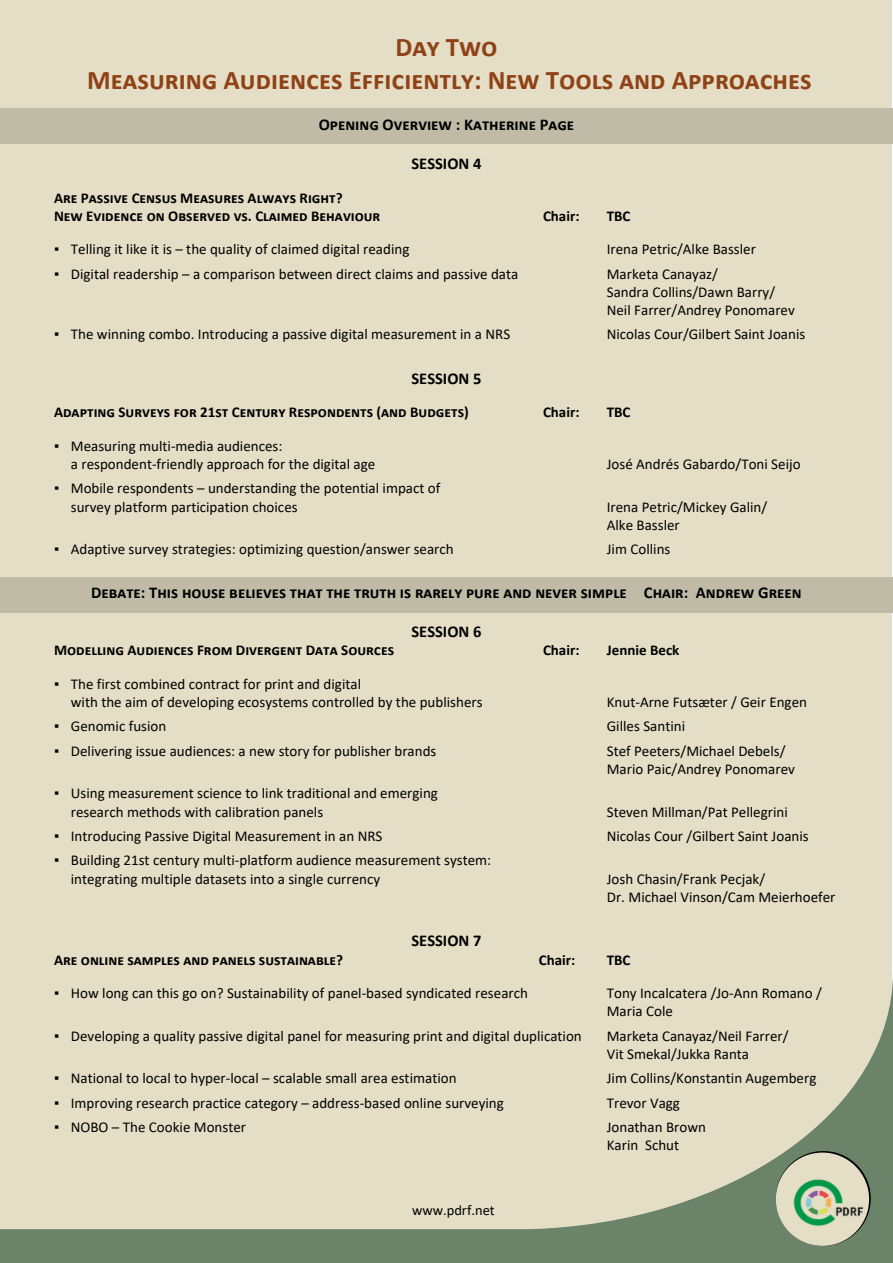
<style>
.page{position:relative;width:893px;height:1263px;background:#fff}
.page>*{position:absolute;margin:0;border:0;box-sizing:border-box;transform-origin:0 0}
.t1{font:700 27px/33px "Calibri";color:#8f4216;text-align:center}
.t2{font:700 16.5px "Calibri";color:#000}
.t3{font:15px/18.3px "Calibri";color:#000}
.t4{font:700 15px/18.3px "Calibri";color:#000}
.t5{font:14.4px "Calibri";color:#000}
.s1{font-family:"Times New Roman"}
</style>
<div class="page">
<div style="left:1px;top:1px;width:891px;height:1261px;background:#e4dec6"></div>
<svg style="left:0;top:972px;width:893px;height:291px"></svg>
<div style="left:776px;top:1152px;width:93px;height:94px;background:#e4dec6;border-radius:50%"></div>
<img style="left:784px;top:1170px;width:78px;height:65px">
<div style="left:0;top:577px;width:893px;height:35px;background:#c0bba7"></div>
<div style="left:0;top:109px;width:893px;height:35px;background:#c0bba7"></div>
<h1 class="t1" style="left:87px;top:33px;width:726px">Day Two<br>Measuring Audiences Efficiently: New Tools and Approaches</h1>
<p class="t2" style="left:319px;top:118px;width:257px">Opening Overview : Katherine Page</p>
<p class="t2" style="left:411px;top:156px;width:71px">SESSION 4</p>
<p class="t4" style="left:54px;top:190px;width:328px">Are Passive Census Measures Always Right?<br>New Evidence on Observed vs. Claimed Behaviour</p>
<p class="t4" style="left:543px;top:208px;width:38px">Chair:</p>
<p class="t4" style="left:607px;top:208px;width:25px">TBC</p>
<p class="t3" style="left:54px;top:241px;width:357px"><span class="s1">▪</span> Telling it like it is – the quality of claimed digital reading</p>
<p class="t3" style="left:607px;top:241px;width:151px">Irena Petric/Alke Bassler</p>
<p class="t3" style="left:54px;top:266px;width:466px"><span class="s1">▪</span> Digital readership – a comparison between direct claims and passive data</p>
<p class="t3" style="left:607px;top:266px;width:190px">Marketa Canayaz/<br>Sandra Collins/Dawn Barry/<br>Neil Farrer/Andrey Ponomarev</p>
<p class="t3" style="left:54px;top:327px;width:458px"><span class="s1">▪</span> The winning combo. Introducing a passive digital measurement in a NRS</p>
<p class="t3" style="left:607px;top:327px;width:200px">Nicolas Cour/Gilbert Saint Joanis</p>
<p class="t2" style="left:411px;top:371px;width:71px">SESSION 5</p>
<p class="t4" style="left:54px;top:404px;width:416px">Adapting Surveys for 21st Century Respondents (and Budgets)</p>
<p class="t4" style="left:543px;top:404px;width:38px">Chair:</p>
<p class="t4" style="left:607px;top:404px;width:25px">TBC</p>
<p class="t3" style="left:71px;top:438px;width:306px;text-indent:-17px"><span class="s1">▪</span> Measuring multi-media audiences:<br>a respondent-friendly approach for the digital age</p>
<p class="t3" style="left:607px;top:456px;width:195px">José Andrés Gabardo/Toni Seijo</p>
<p class="t3" style="left:71px;top:480px;width:371px;text-indent:-17px"><span class="s1">▪</span> Mobile respondents – understanding the potential impact of survey platform participation choices</p>
<p class="t3" style="left:607px;top:499px;width:162px">Irena Petric/Mickey Galin/<br>Alke Bassler</p>
<p class="t3" style="left:54px;top:541px;width:401px"><span class="s1">▪</span> Adaptive survey strategies: optimizing question/answer search</p>
<p class="t3" style="left:607px;top:541px;width:65px">Jim Collins</p>
<p class="t2" style="left:91px;top:586px;width:712px">Debate: This house believes that the truth is rarely pure and never simple Chair: Andrew Green</p>
<p class="t2" style="left:411px;top:624px;width:71px">SESSION 6</p>
<p class="t4" style="left:54px;top:643px;width:342px">Modelling Audiences From Divergent Data Sources</p>
<p class="t4" style="left:543px;top:643px;width:38px">Chair:</p>
<p class="t4" style="left:607px;top:643px;width:74px">Jennie Beck</p>
<p class="t3" style="left:71px;top:676px;width:413px;text-indent:-17px"><span class="s1">▪</span> The first combined contract for print and digital<br>with the aim of developing ecosystems controlled by the publishers</p>
<p class="t3" style="left:607px;top:694px;width:202px">Knut-Arne Futsæter / Geir Engen</p>
<p class="t3" style="left:54px;top:718px;width:114px"><span class="s1">▪</span> Genomic fusion</p>
<p class="t3" style="left:607px;top:718px;width:80px">Gilles Santini</p>
<p class="t3" style="left:54px;top:743px;width:384px"><span class="s1">▪</span> Delivering issue audiences: a new story for publisher brands</p>
<p class="t3" style="left:607px;top:743px;width:190px">Stef Peeters/Michael Debels/<br>Mario Paic/Andrey Ponomarev</p>
<p class="t3" style="left:71px;top:785px;width:369px;text-indent:-17px"><span class="s1">▪</span> Using measurement science to link traditional and emerging research methods with calibration panels</p>
<p class="t3" style="left:607px;top:804px;width:183px">Steven Millman/Pat Pellegrini</p>
<p class="t3" style="left:54px;top:828px;width:330px"><span class="s1">▪</span> Introducing Passive Digital Measurement in an NRS</p>
<p class="t3" style="left:607px;top:828px;width:203px">Nicolas Cour /Gilbert Saint Joanis</p>
<p class="t3" style="left:71px;top:852px;width:422px;text-indent:-17px"><span class="s1">▪</span> Building 21st century multi-platform audience measurement system: integrating multiple datasets into a single currency</p>
<p class="t3" style="left:607px;top:871px;width:230px">Josh Chasin/Frank Pecjak/<br>Dr. Michael Vinson/Cam Meierhoefer</p>
<p class="t2" style="left:411px;top:934px;width:71px">SESSION 7</p>
<p class="t4" style="left:54px;top:952px;width:291px">Are online samples and panels sustainable?</p>
<p class="t4" style="left:539px;top:952px;width:38px">Chair:</p>
<p class="t4" style="left:607px;top:952px;width:25px">TBC</p>
<p class="t3" style="left:54px;top:985px;width:475px"><span class="s1">▪</span> How long can this go on? Sustainability of panel-based syndicated research</p>
<p class="t3" style="left:607px;top:985px;width:217px">Tony Incalcatera /Jo-Ann Romano /<br>Maria Cole</p>
<p class="t3" style="left:54px;top:1028px;width:529px"><span class="s1">▪</span> Developing a quality passive digital panel for measuring print and digital duplication</p>
<p class="t3" style="left:607px;top:1028px;width:183px">Marketa Canayaz/Neil Farrer/<br>Vit Smekal/Jukka Ranta</p>
<p class="t3" style="left:54px;top:1070px;width:404px"><span class="s1">▪</span> National to local to hyper-local – scalable small area estimation</p>
<p class="t3" style="left:607px;top:1070px;width:211px">Jim Collins/Konstantin Augemberg</p>
<p class="t3" style="left:54px;top:1095px;width:451px"><span class="s1">▪</span> Improving research practice category – address-based online surveying</p>
<p class="t3" style="left:607px;top:1095px;width:75px">Trevor Vagg</p>
<p class="t3" style="left:54px;top:1119px;width:194px"><span class="s1">▪</span> NOBO – The Cookie Monster</p>
<p class="t3" style="left:607px;top:1119px;width:101px">Jonathan Brown<br>Karin Schut</p>
<p class="t5" style="left:412px;top:1204px;width:84px">www.pdrf.net</p>
</div>
